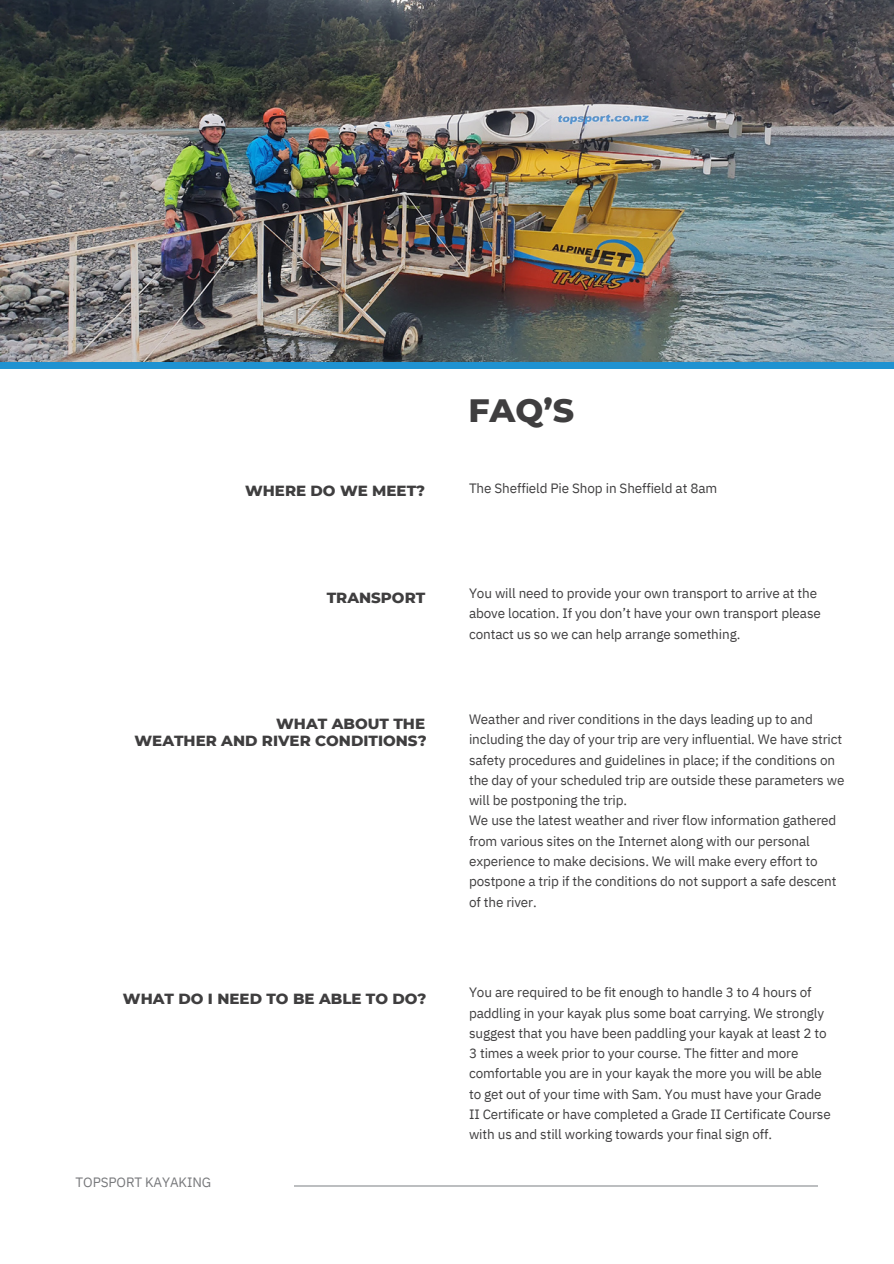
<style>
.page{position:relative;width:894px;height:1264px;background:#fff}
.page>*{position:absolute;margin:0;border:0;box-sizing:border-box;transform-origin:0 0}
.t1{font:800 33px "Montserrat";color:#3f3e3f}
.t2{font:800 15px/16.8px "Montserrat";color:#3f3e3f;text-align:right}
.t3{font:13.5px/20.2px "IBM Plex Sans";letter-spacing:-.01em;color:#3f3e3f}
.t4{font:13.5px "IBM Plex Sans";letter-spacing:-.01em;color:#77787b}
</style>
<div class="page">
<hr style="left:294px;top:1185px;width:523px;height:1px;background:#bcbec0">
<img style="left:0;top:0;width:893px;height:361px">
<div style="left:0;top:362px;width:893px;height:6px;background:#1f92d1"></div>
<h1 class="t1" style="left:468px;top:390px;width:107px">FAQ’S</h1>
<p class="t2" style="left:245px;top:482px;width:182px">WHERE DO WE MEET?</p>
<p class="t3" style="left:469px;top:478px;width:249px">The Sheffield Pie Shop in Sheffield at 8am</p>
<p class="t2" style="left:326px;top:589px;width:100px">TRANSPORT</p>
<p class="t3" style="left:469px;top:583px;width:353px">You will need to provide your own transport to arrive at the above location. If you don’t have your own transport please contact us so we can help arrange something.</p>
<p class="t2" style="left:134px;top:715px;width:293px">WHAT ABOUT THE<br>WEATHER AND RIVER CONDITIONS?</p>
<p class="t3" style="left:469px;top:709px;width:377px">Weather and river conditions in the days leading up to and including the day of your trip are very influential. We have strict safety procedures and guidelines in place; if the conditions on the day of your scheduled trip are outside these parameters we will be postponing the trip.<br>We use the latest weather and river flow information gathered from various sites on the Internet along with our personal experience to make decisions. We will make every effort to postpone a trip if the conditions do not support a safe descent of the river.</p>
<p class="t2" style="left:123px;top:990px;width:305px">WHAT DO I NEED TO BE ABLE TO DO?</p>
<p class="t3" style="left:469px;top:982px;width:363px">You are required to be fit enough to handle 3 to 4 hours of paddling in your kayak plus some boat carrying. We strongly suggest that you have been paddling your kayak at least 2 to 3 times a week prior to your course. The fitter and more comfortable you are in your kayak the more you will be able to get out of your time with Sam. You must have your Grade II Certificate or have completed a Grade II Certificate Course with us and still working towards your final sign off.</p>
<p class="t4" style="left:76px;top:1173px;width:137px">TOPSPORT KAYAKING</p>
</div>
